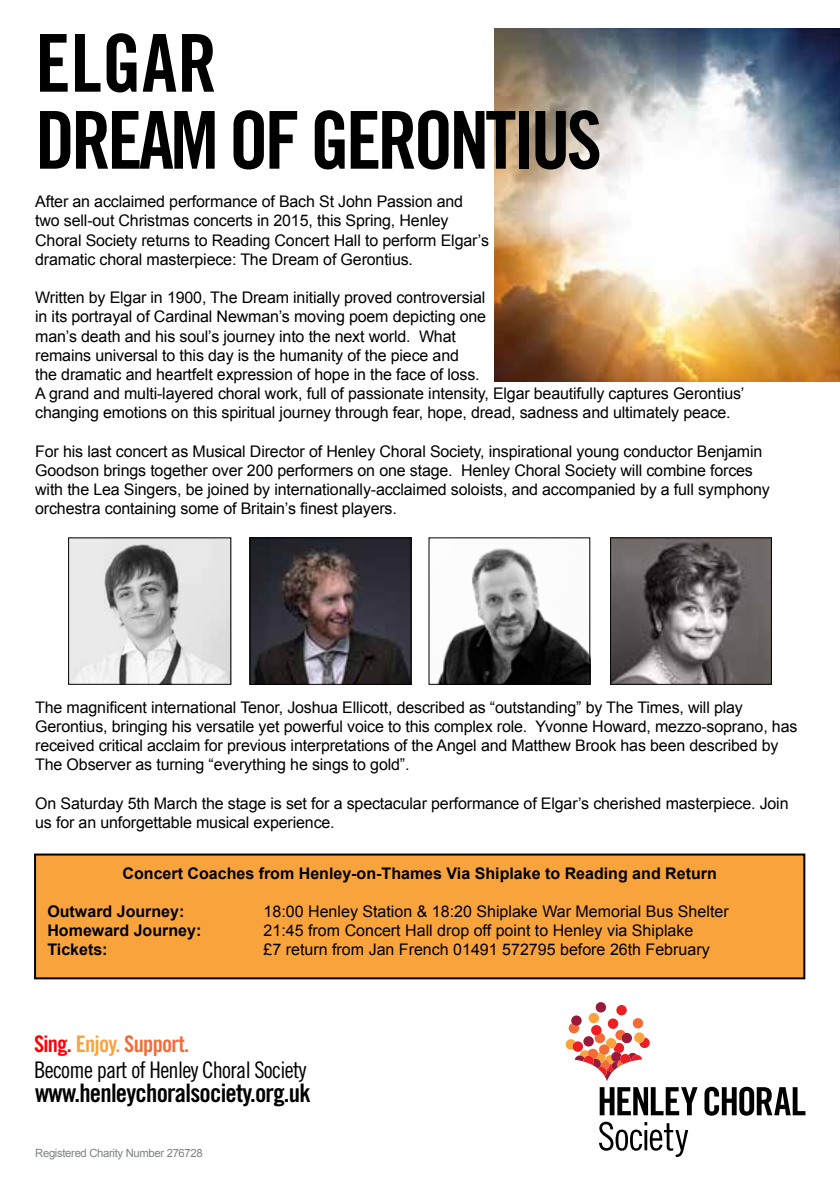
<style>
.page{position:relative;width:840px;height:1191px;background:#fff}
.page>*{position:absolute;margin:0;border:0;box-sizing:border-box;transform-origin:0 0}
.t1{font:79.8px/77px "Trade Gothic LT Std Bd Cn 20";letter-spacing:-.05em;color:#000}
.t2{font:25.4px "Trade Gothic LT Std Bd Cn 20";letter-spacing:-.03em;color:#000}
.t3{font:22.8px "Trade Gothic LT Std Cn 18";letter-spacing:-.03em;color:#000}
.t4{font:22.8px "Trade Gothic LT Std Bd Cn 20";letter-spacing:-.03em;color:#f36c36}
.t5{font:16px/19.2px "Arial";letter-spacing:-.01em;color:#000}
.t6{font:700 16px "Arial";color:#000}
.t7{font:11.4px "Arial";letter-spacing:-.03em;color:#808285}
.s1{color:#f00}
.s2{color:#f9a33d}
</style>
<div class="page">
<img style="left:494px;top:28px;width:345px;height:353px">
<div style="left:35px;top:854px;width:768px;height:124px;background:#f9a33d"></div>
<div style="left:34px;top:853px;width:770px;height:126px;border:2px solid #000"></div>
<svg style="left:599px;top:1121px;width:88px;height:36px"></svg>
<svg style="left:588px;top:1012px;width:10px;height:11px"></svg>
<div style="left:616px;top:1005px;width:10px;height:10px;background:#ed1d24;border-radius:50%"></div>
<svg style="left:639px;top:1037px;width:10px;height:11px"></svg>
<div style="left:633px;top:1032px;width:11px;height:10px;background:#f9a33d;border-radius:50%"></div>
<div style="left:632px;top:1018px;width:10px;height:10px;background:#f36c36;border-radius:50%"></div>
<div style="left:595px;top:1002px;width:10px;height:10px;background:#991b39;border-radius:50%"></div>
<svg style="left:565px;top:1015px;width:76px;height:66px"></svg>
<svg style="left:599px;top:1087px;width:98px;height:28px"></svg>
<svg style="left:704px;top:1086px;width:101px;height:29px"></svg>
<img style="left:251px;top:539px;width:158px;height:144px">
<div style="left:249px;top:537px;width:162px;height:148px;border:1px solid #000"></div>
<img style="left:437px;top:548px;width:151px;height:135px">
<div style="left:428px;top:537px;width:162px;height:148px;border:1px solid #000"></div>
<img style="left:611px;top:539px;width:158px;height:144px">
<div style="left:609px;top:537px;width:162px;height:148px;border:1px solid #000"></div>
<img style="left:70px;top:539px;width:159px;height:144px">
<div style="left:68px;top:537px;width:163px;height:148px;border:1px solid #000"></div>
<h1 class="t1" style="left:35px;top:24px;width:568px">ELGAR<br>DREAM OF GERONTIUS</h1>
<p class="t5" style="left:35px;top:192px;width:455px">After an acclaimed performance of Bach St John Passion and two sell-out Christmas concerts in 2015, this Spring, Henley Choral Society returns to Reading Concert Hall to perform Elgar’s dramatic choral masterpiece: The Dream of Gerontius.</p>
<p class="t5" style="left:35px;top:288px;width:710px">Written by Elgar in 1900, The Dream initially proved controversial<br>in its portrayal of Cardinal Newman’s moving poem depicting one<br>man’s death and his soul’s journey into the next world. What<br>remains universal to this day is the humanity of the piece and<br>the dramatic and heartfelt expression of hope in the face of loss.<br>A grand and multi-layered choral work, full of passionate intensity, Elgar beautifully captures Gerontius’ changing emotions on this spiritual journey through fear, hope, dread, sadness and ultimately peace.</p>
<p class="t5" style="left:35px;top:442px;width:735px">For his last concert as Musical Director of Henley Choral Society, inspirational young conductor Benjamin Goodson brings together over 200 performers on one stage. Henley Choral Society will combine forces with the Lea Singers, be joined by internationally-acclaimed soloists, and accompanied by a full symphony orchestra containing some of Britain’s finest players.</p>
<p class="t5" style="left:35px;top:697px;width:763px">The magnificent international Tenor, Joshua Ellicott, described as “outstanding” by The Times, will play Gerontius, bringing his versatile yet powerful voice to this complex role. Yvonne Howard, mezzo-soprano, has received critical acclaim for previous interpretations of the Angel and Matthew Brook has been described by The Observer as turning “everything he sings to gold”.</p>
<p class="t5" style="left:35px;top:793px;width:754px">On Saturday 5th March the stage is set for a spectacular performance of Elgar’s cherished masterpiece. Join us for an unforgettable musical experience.</p>
<p class="t6" style="left:122px;top:862px;width:595px">Concert Coaches from Henley-on-Thames Via Shiplake to Reading and Return</p>
<p class="t6" style="left:47px;top:900px;width:138px">Outward Journey:</p>
<p class="t5" style="left:263px;top:901px;width:466px">18:00 Henley Station &amp; 18:20 Shiplake War Memorial Bus Shelter</p>
<p class="t6" style="left:47px;top:919px;width:155px">Homeward Journey:</p>
<p class="t5" style="left:263px;top:920px;width:431px">21:45 from Concert Hall drop off point to Henley via Shiplake</p>
<p class="t6" style="left:47px;top:938px;width:62px">Tickets:</p>
<p class="t5" style="left:263px;top:939px;width:447px">£7 return from Jan French 01491 572795 before 26th February</p>
<h3 class="t4" style="left:34px;top:1030px;width:157px"><span class="s1">Sing.</span> <span class="s2">Enjoy.</span> Support.</h3>
<h3 class="t3" style="left:34px;top:1056px;width:273px">Become part of Henley Choral Society</h3>
<h2 class="t2" style="left:35px;top:1077px;width:277px">www.henleychoralsociety.org.uk</h2>
<p class="t7" style="left:35px;top:1145px;width:169px">Registered Charity Number 276728</p>
</div>
